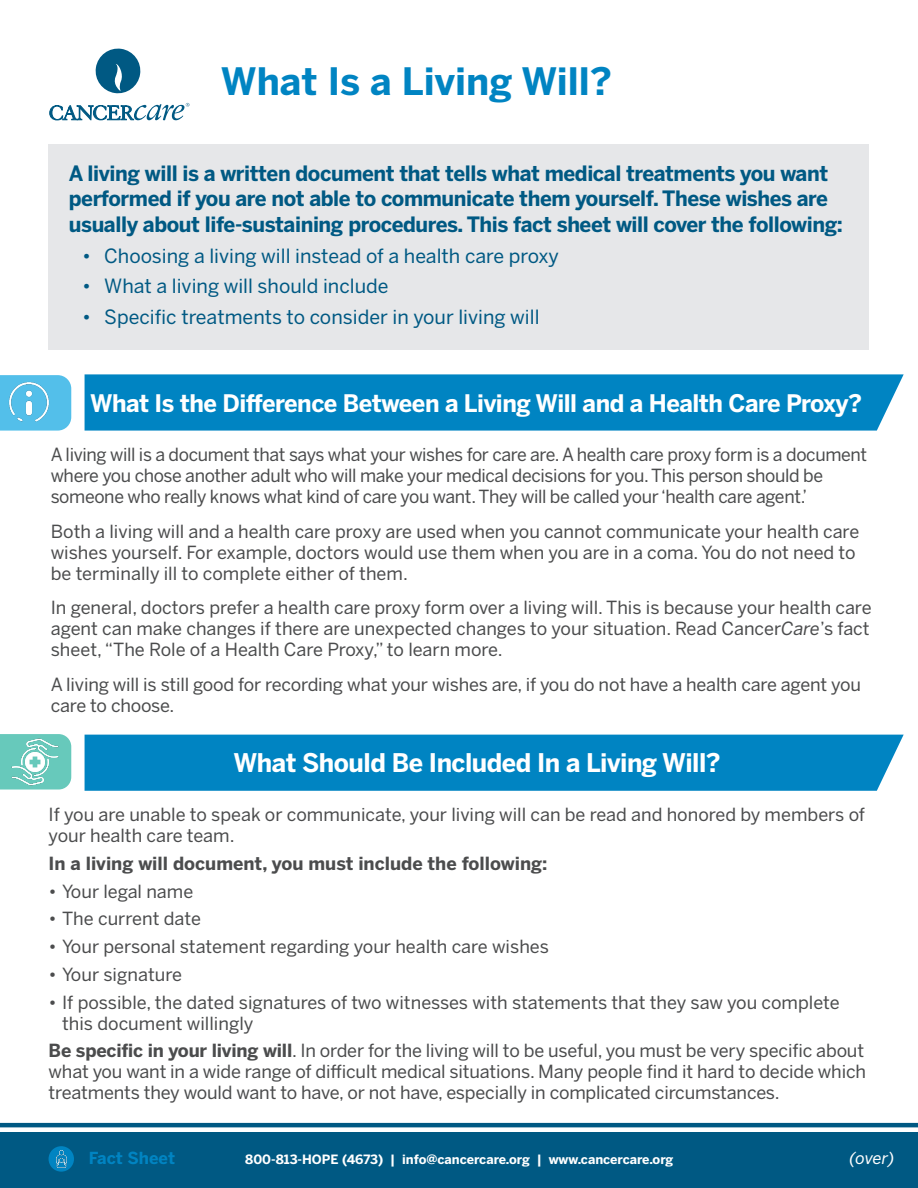
<style>
.page{position:relative;width:918px;height:1188px;background:#fff}
.page>*{position:absolute;margin:0;border:0;box-sizing:border-box;transform-origin:0 0}
.t1{font:700 37.5px "Benton Sans";color:#0084c2}
.Main_Intro{font:700 25.5px "Benton Sans";letter-spacing:-.02em;color:#fff}
.Main_Intro-2{font:700 24px "Benton Sans";letter-spacing:-.02em;color:#fff}
.Leadder{font:700 21px/25.5px "Benton Sans";letter-spacing:-.02em;color:#005983}
.t2{font:19.5px "Benton Sans";color:#005983}
.Leadder-2{font:18px/21px "Benton Sans";letter-spacing:-.01em;color:#4b4c4d}
.Leadder-3{font:700 18px "Benton Sans";color:#4b4c4d}
.t3{font:700 16.5px "Benton Sans";color:#0084c2}
.Leadder-4{font:italic 16.5px "Benton Sans";color:#fff}
.t4{font:700 12.75px "Benton Sans";color:#fff}
.s1{font-style:italic}
.s2{font-weight:700}
</style>
<div class="page">
<div style="left:0;top:1132px;width:918px;height:56px;background:#005983"></div>
<hr style="left:0;top:1123px;width:918px;height:4px;background:#005983">
<div style="left:49px;top:144px;width:820px;height:206px;background:#e6e7e9"></div>
<svg style="left:95px;top:48px;width:46px;height:46px"></svg>
<svg style="left:50px;top:103px;width:139px;height:17px"></svg>
<div style="left:49px;top:1146px;width:25px;height:26px;background:#0084c2;border-radius:50%"></div>
<img style="left:56px;top:1150px;width:10px;height:17px">
<svg style="left:0;top:375px;width:71px;height:56px;background:#5cc2eb"></svg>
<img style="left:7px;top:381px;width:44px;height:43px">
<div style="left:85px;top:374px;width:819px;height:57px;background:#0084c2"></div>
<svg style="left:0;top:734px;width:71px;height:56px;background:#70ccbf"></svg>
<div style="left:85px;top:735px;width:819px;height:56px;background:#0084c2"></div>
<img style="left:11px;top:737px;width:49px;height:49px">
<p class="t1" style="left:221px;top:59px;width:393px">What Is a Living Will?</p>
<p class="Leadder" style="left:69px;top:160px;width:776px">A living will is a written document that tells what medical treatments you want performed if you are not able to communicate them yourself. These wishes are usually about life-sustaining procedures. This fact sheet will cover the following:</p>
<p class="t2" style="left:82px;top:244px;width:478px">• Choosing a living will instead of a health care proxy</p>
<p class="t2" style="left:82px;top:275px;width:308px">• What a living will should include</p>
<p class="t2" style="left:82px;top:305px;width:459px">• Specific treatments to consider in your living will</p>
<p class="Main_Intro-2" style="left:90px;top:389px;width:774px">What Is the Difference Between a Living Will and a Health Care Proxy?</p>
<p class="Leadder-2" style="left:51px;top:444px;width:818px">A living will is a document that says what your wishes for care are. A health care proxy form is a document where you chose another adult who will make your medical decisions for you. This person should be someone who really knows what kind of care you want. They will be called your ‘health care agent.’</p>
<p class="Leadder-2" style="left:51px;top:521px;width:810px">Both a living will and a health care proxy are used when you cannot communicate your health care wishes yourself. For example, doctors would use them when you are in a coma. You do not need to be terminally ill to complete either of them.</p>
<p class="Leadder-2" style="left:51px;top:597px;width:822px;text-align:justify">In general, doctors prefer a health care proxy form over a living will. This is because your health care agent can make changes if there are unexpected changes to your situation. Read Cancer<span class="s1">Care</span>’s fact sheet, “The Role of a Health Care Proxy,” to learn more.</p>
<p class="Leadder-2" style="left:51px;top:674px;width:812px">A living will is still good for recording what your wishes are, if you do not have a health care agent you care to choose.</p>
<p class="Main_Intro" style="left:234px;top:748px;width:489px">What Should Be Included In a Living Will?</p>
<p class="Leadder-2" style="left:49px;top:804px;width:818px">If you are unable to speak or communicate, your living will can be read and honored by members of your health care team.</p>
<p class="Leadder-3" style="left:49px;top:853px;width:500px">In a living will document, you must include the following:</p>
<p class="Leadder-2" style="left:49px;top:880px;width:146px">• Your legal name</p>
<p class="Leadder-2" style="left:49px;top:908px;width:154px">• The current date</p>
<p class="Leadder-2" style="left:49px;top:936px;width:502px">• Your personal statement regarding your health care wishes</p>
<p class="Leadder-2" style="left:49px;top:964px;width:135px">• Your signature</p>
<p class="Leadder-2" style="left:62px;top:991px;width:779px;text-indent:-14px">• If possible, the dated signatures of two witnesses with statements that they saw you complete this document willingly</p>
<p class="Leadder-2" style="left:49px;top:1040px;width:819px;text-align:justify"><span class="s2">Be specific in your living will</span>. In order for the living will to be useful, you must be very specific about what you want in a wide range of difficult medical situations. Many people find it hard to decide which treatments they would want to have, or not have, especially in complicated circumstances.</p>
<p class="t3" style="left:89px;top:1149px;width:88px">Fact Sheet</p>
<p class="t4" style="left:245px;top:1151px;width:430px">800-813-HOPE (4673) | info@cancercare.org | www.cancercare.org</p>
<p class="Leadder-4" style="left:849px;top:1149px;width:47px">(over)</p>
</div>
